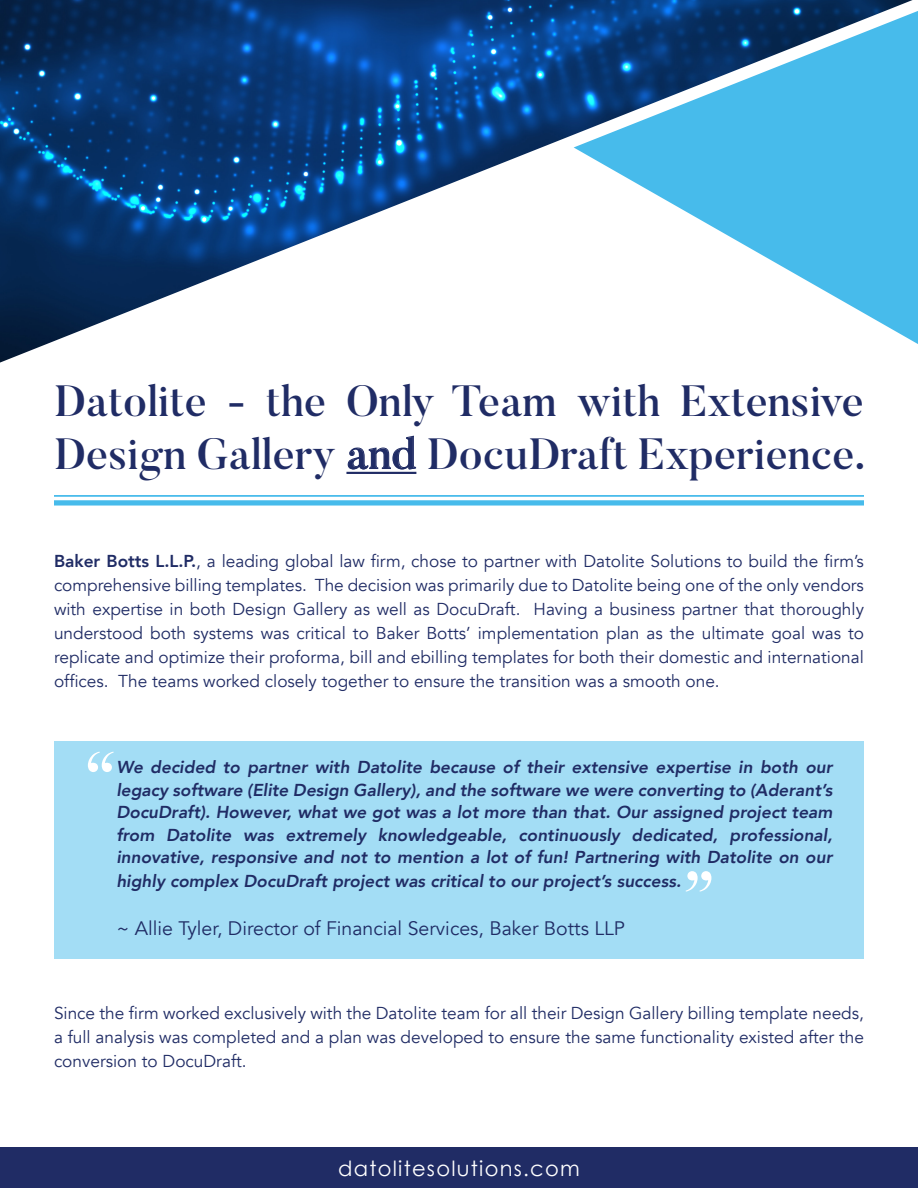
<style>
.page{position:relative;width:918px;height:1188px;background:#fff}
.page>*{position:absolute;margin:0;border:0;box-sizing:border-box;transform-origin:0 0}
.t1{font:500 43.5px/52.2px "Butler";letter-spacing:.005em;color:#202c65}
.t2{font:21px "Century Gothic";letter-spacing:.06em;color:#fff}
.t3{font:19.5px "Avenir";color:#202c65}
.t4{font:17.25px/24px "Avenir";color:#202c65;text-align:justify}
.t5{font:italic 800 17.25px/22.8px "Avenir";color:#202c65;text-align:justify}
.s1{font-weight:800}
</style>
<div class="page">
<svg style="left:0;top:0;width:913px;height:474px"></svg>
<hr style="left:346px;top:472px;width:70px;height:2px;background:#202c65">
<svg style="left:347px;top:435px;width:69px;height:35px"></svg>
<div style="left:54px;top:741px;width:810px;height:217px;background:#a3ddf5"></div>
<svg style="left:574px;top:11px;width:344px;height:333px;fill:#47bbeb"></svg>
<div style="left:0;top:1147px;width:918px;height:41px;background:#202c65"></div>
<hr style="left:54px;top:495px;width:810px;height:2px;background:#47bbeb">
<div style="left:54px;top:500px;width:810px;height:6px;background:#47bbeb"></div>
<svg style="left:88px;top:752px;width:26px;height:20px"></svg>
<svg style="left:686px;top:871px;width:25px;height:21px"></svg>
<p class="t1" style="left:54px;top:375px;width:813px">Datolite - the Only Team with Extensive<br>Design Gallery and DocuDraft Experience.</p>
<p class="t4" style="left:54px;top:550px;width:812px"><span class="s1">Baker Botts L.L.P.</span>, a leading global law firm, chose to partner with Datolite Solutions to build the firm’s comprehensive billing templates. The decision was primarily due to Datolite being one of the only vendors with expertise in both Design Gallery as well as DocuDraft. Having a business partner that thoroughly understood both systems was critical to Baker Botts’ implementation plan as the ultimate goal was to replicate and optimize their proforma, bill and ebilling templates for both their domestic and international offices. The teams worked closely together to ensure the transition was a smooth one.</p>
<p class="t5" style="left:116px;top:756px;width:718px">We decided to partner with Datolite because of their extensive expertise in both our legacy software (Elite Design Gallery), and the software we were converting to (Aderant’s DocuDraft). However, what we got was a lot more than that. Our assigned project team from Datolite was extremely knowledgeable, continuously dedicated, professional, innovative, responsive and not to mention a lot of fun! Partnering with Datolite on our highly complex DocuDraft project was critical to our project’s success.</p>
<p class="t3" style="left:116px;top:917px;width:510px">~ Allie Tyler, Director of Financial Services, Baker Botts LLP</p>
<p class="t4" style="left:54px;top:1001px;width:812px">Since the firm worked exclusively with the Datolite team for all their Design Gallery billing template needs, a full analysis was completed and a plan was developed to ensure the same functionality existed after the conversion to DocuDraft.</p>
<p class="t2" style="left:338px;top:1156px;width:243px">datolitesolutions.com</p>
</div>
